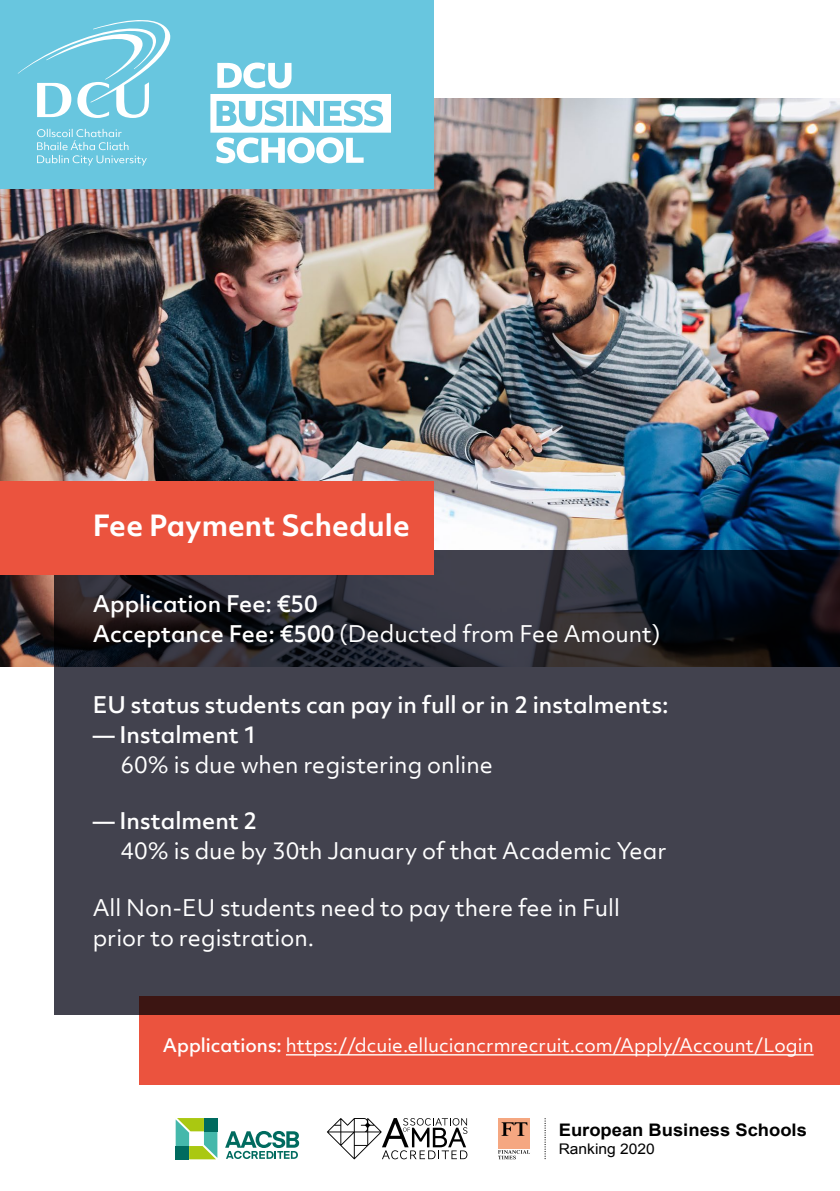
<style>
.page{position:relative;width:840px;height:1191px;background:#fff}
.page>*{position:absolute;margin:0;border:0;box-sizing:border-box;transform-origin:0 0}
.t1{font:700 28px "Objektiv Mk 2";color:#fff}
.t2{font:500 22px/30px "Objektiv Mk 2";color:#fff}
.t3{font:22px/30px "Objektiv Mk 2";color:#fff}
.t4{font:18px "Objektiv Mk 2";color:#fff}
.t5{font:700 17.2px "Arial";color:#000;scale:1.06 1}
.t6{font:14.6px "Arial";color:#000;scale:1.06 1}
.s1{font-weight:400}
.s2{font-weight:500}
</style>
<div class="page">
<img style="left:0;top:99px;width:839px;height:567px">
<svg style="left:175px;top:1118px;width:42px;height:41px"></svg>
<div style="left:175px;top:1146px;width:14px;height:13px;background:#006b5f"></div>
<svg style="left:225px;top:1131px;width:74px;height:28px"></svg>
<svg style="left:327px;top:1118px;width:140px;height:41px"></svg>
<svg style="left:55px;top:550px;width:784px;height:465px;background:#3a3a45"></svg>
<div style="left:0;top:481px;width:433px;height:93px;background:#eb533e"></div>
<svg style="left:139px;top:995px;width:700px;height:89px;background:#c34635"></svg>
<hr style="left:286px;top:1054px;width:527px;height:1px;background:#fff">
<div style="left:0;top:0;width:433px;height:189px;background:#68c6df"></div>
<svg style="left:37px;top:129px;width:110px;height:37px"></svg>
<svg style="left:18px;top:20px;width:152px;height:98px"></svg>
<svg style="left:217px;top:63px;width:74px;height:25px"></svg>
<svg style="left:210px;top:94px;width:181px;height:69px"></svg>
<svg style="left:544px;top:1118px;width:1px;height:41px"></svg>
<div style="left:498px;top:1118px;width:31px;height:30px;background:#f5a781"></div>
<svg style="left:501px;top:1122px;width:26px;height:13px"></svg>
<svg style="left:498px;top:1150px;width:31px;height:9px"></svg>
<p class="t1" style="left:93px;top:505px;width:318px">Fee Payment Schedule</p>
<p class="t2" style="left:93px;top:588px;width:569px">Application Fee: €50<br>Acceptance Fee: €500 <span class="s1">(Deducted from Fee Amount)</span></p>
<p class="t2" style="left:93px;top:689px;width:577px">EU status students can pay in full or in 2 instalments:</p>
<p class="t2" style="left:93px;top:719px;width:166px">— Instalment 1</p>
<p class="t3" style="left:120px;top:749px;width:373px">60% is due when registering online</p>
<p class="t2" style="left:93px;top:805px;width:166px">— Instalment 2</p>
<p class="t3" style="left:120px;top:835px;width:547px">40% is due by 30th January of that Academic Year</p>
<p class="t3" style="left:93px;top:892px;width:528px">All Non-EU students need to pay there fee in Full prior to registration.</p>
<p class="t4" style="left:163px;top:1033px;width:652px"><span class="s2">Applications:</span> https://dcuie.elluciancrmrecruit.com/Apply/Account/Login</p>
<p class="t5" style="left:558px;top:1118px;width:235px">European Business Schools</p>
<p class="t6" style="left:558px;top:1139px;width:92px">Ranking 2020</p>
</div>
